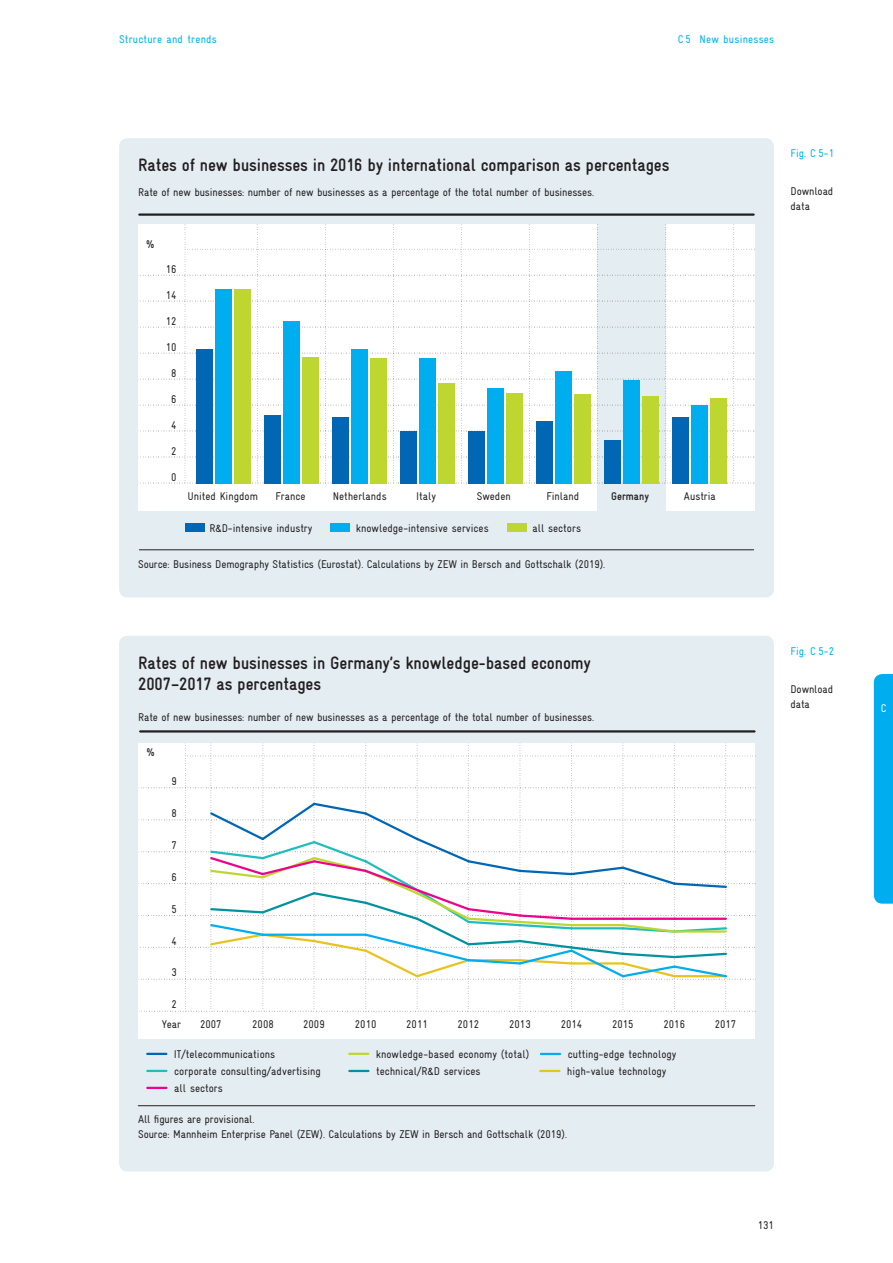
<style>
.page{position:relative;width:893px;height:1263px;background:#fff}
.page>*{position:absolute;margin:0;border:0;box-sizing:border-box;transform-origin:0 0}
.t1{font:700 condensed 18px/21.3px "Gravur";letter-spacing:-.005em;color:#231f20}
.t2{font:condensed 11.25px/14.9px "Gravur";letter-spacing:-.01em;color:#231f20}
.t3{font:condensed 11.25px "Gravur";letter-spacing:.02em;color:#00aeef}
.t4{font:700 condensed 11.25px "Gravur";color:#231f20}
.t5{font:condensed 11.25px "Gravur";color:#fff}
</style>
<div class="page">
<div style="left:874px;top:674px;width:19px;height:230px;background:#00aeef"></div>
<div style="left:119px;top:138px;width:655px;height:459px;background:#e4edf2;border-radius:9px"></div>
<hr style="left:139px;top:213px;width:615px;height:3px;background:#231f20">
<hr style="left:139px;top:549px;width:615px;height:1px;background:#231f20">
<div style="left:138px;top:225px;width:617px;height:286px;background:#fff"></div>
<div style="left:597px;top:225px;width:69px;height:286px;background:#e4edf2"></div>
<svg style="left:138px;top:227px;width:617px;height:257px"></svg>
<div style="left:196px;top:349px;width:17px;height:134px;background:#0166b3"></div>
<div style="left:215px;top:289px;width:17px;height:195px;background:#00aeef"></div>
<div style="left:234px;top:289px;width:17px;height:195px;background:#bed630"></div>
<div style="left:264px;top:415px;width:17px;height:69px;background:#0166b3"></div>
<div style="left:283px;top:321px;width:17px;height:162px;background:#00aeef"></div>
<div style="left:303px;top:357px;width:16px;height:127px;background:#bed630"></div>
<div style="left:332px;top:417px;width:17px;height:67px;background:#0166b3"></div>
<div style="left:351px;top:349px;width:17px;height:135px;background:#00aeef"></div>
<div style="left:370px;top:358px;width:17px;height:126px;background:#bed630"></div>
<div style="left:400px;top:431px;width:17px;height:53px;background:#0166b3"></div>
<div style="left:419px;top:358px;width:17px;height:126px;background:#00aeef"></div>
<div style="left:439px;top:383px;width:16px;height:101px;background:#bed630"></div>
<div style="left:468px;top:431px;width:17px;height:52px;background:#0166b3"></div>
<div style="left:487px;top:388px;width:17px;height:96px;background:#00aeef"></div>
<div style="left:507px;top:393px;width:16px;height:91px;background:#bed630"></div>
<div style="left:536px;top:421px;width:17px;height:63px;background:#0166b3"></div>
<div style="left:555px;top:371px;width:17px;height:112px;background:#00aeef"></div>
<div style="left:575px;top:394px;width:16px;height:90px;background:#bed630"></div>
<div style="left:604px;top:440px;width:17px;height:44px;background:#0166b3"></div>
<div style="left:623px;top:380px;width:17px;height:104px;background:#00aeef"></div>
<div style="left:643px;top:396px;width:16px;height:88px;background:#bed630"></div>
<div style="left:672px;top:417px;width:17px;height:67px;background:#0166b3"></div>
<div style="left:691px;top:405px;width:17px;height:79px;background:#00aeef"></div>
<div style="left:711px;top:398px;width:16px;height:86px;background:#bed630"></div>
<div style="left:185px;top:523px;width:19px;height:9px;background:#0166b3"></div>
<div style="left:331px;top:523px;width:19px;height:9px;background:#00aeef"></div>
<div style="left:507px;top:523px;width:20px;height:9px;background:#bed630"></div>
<div style="left:119px;top:636px;width:655px;height:535px;background:#e4edf2;border-radius:9px"></div>
<hr style="left:140px;top:730px;width:614px;height:2px;background:#231f20">
<hr style="left:138px;top:1105px;width:617px;height:1px;background:#231f20">
<div style="left:139px;top:743px;width:616px;height:296px;background:#fff"></div>
<svg style="left:139px;top:743px;width:616px;height:269px"></svg>
<hr style="left:571px;top:918px;width:52px;height:2px;background:#ed028c">
<hr style="left:623px;top:918px;width:51px;height:2px;background:#ed028c">
<hr style="left:674px;top:918px;width:52px;height:2px;background:#ed028c">
<svg style="left:147px;top:1070px;width:19px;height:2px"></svg>
<svg style="left:147px;top:1087px;width:19px;height:2px"></svg>
<svg style="left:147px;top:1053px;width:19px;height:2px"></svg>
<svg style="left:349px;top:1070px;width:19px;height:2px"></svg>
<svg style="left:541px;top:1053px;width:19px;height:2px"></svg>
<svg style="left:349px;top:1053px;width:19px;height:2px"></svg>
<svg style="left:540px;top:1070px;width:19px;height:2px"></svg>
<p class="t3" style="left:119px;top:33px;width:99px">Structure and trends</p>
<p class="t3" style="left:678px;top:33px;width:98px">C 5 New businesses</p>
<h1 class="t1" style="left:138px;top:155px;width:533px">Rates of new businesses in 2016 by international comparison as percentages</h1>
<p class="t2" style="left:138px;top:185px;width:457px">Rate of new businesses: number of new businesses as a percentage of the total number of businesses.</p>
<p class="t2" style="left:146px;top:237px;width:10px">%</p>
<p class="t2" style="left:166px;top:262px;width:15px">16</p>
<p class="t2" style="left:166px;top:287px;width:15px">14</p>
<p class="t2" style="left:166px;top:313px;width:15px">12</p>
<p class="t2" style="left:166px;top:339px;width:15px">10</p>
<p class="t2" style="left:171px;top:365px;width:10px">8</p>
<p class="t2" style="left:171px;top:391px;width:10px">6</p>
<p class="t2" style="left:171px;top:417px;width:10px">4</p>
<p class="t2" style="left:171px;top:443px;width:10px">2</p>
<p class="t2" style="left:171px;top:469px;width:10px">0</p>
<p class="t2" style="left:187px;top:489px;width:72px">United Kingdom</p>
<p class="t2" style="left:276px;top:489px;width:32px">France</p>
<p class="t2" style="left:333px;top:489px;width:55px">Netherlands</p>
<p class="t2" style="left:416px;top:489px;width:22px">Italy</p>
<p class="t2" style="left:477px;top:489px;width:36px">Sweden</p>
<p class="t2" style="left:546px;top:489px;width:34px">Finland</p>
<p class="t4" style="left:611px;top:490px;width:39px">Germany</p>
<p class="t2" style="left:684px;top:489px;width:34px">Austria</p>
<p class="t2" style="left:209px;top:521px;width:105px">R&amp;D-intensive industry</p>
<p class="t2" style="left:356px;top:521px;width:134px">knowledge-intensive services</p>
<p class="t2" style="left:532px;top:521px;width:50px">all sectors</p>
<p class="t2" style="left:138px;top:557px;width:468px">Source: Business Demography Statistics (Eurostat). Calculations by ZEW in Bersch and Gottschalk (2019).</p>
<h1 class="t1" style="left:138px;top:652px;width:454px">Rates of new businesses in Germany’s knowledge-based economy<br>2007–2017 as percentages</h1>
<p class="t2" style="left:138px;top:710px;width:457px">Rate of new businesses: number of new businesses as a percentage of the total number of businesses.</p>
<p class="t2" style="left:146px;top:745px;width:10px">%</p>
<p class="t2" style="left:171px;top:774px;width:5px">9</p>
<p class="t2" style="left:171px;top:806px;width:5px">8</p>
<p class="t2" style="left:171px;top:837px;width:5px">7</p>
<p class="t2" style="left:171px;top:869px;width:5px">6</p>
<p class="t2" style="left:171px;top:901px;width:5px">5</p>
<p class="t2" style="left:171px;top:933px;width:5px">4</p>
<p class="t2" style="left:171px;top:965px;width:5px">3</p>
<p class="t2" style="left:171px;top:997px;width:7px">2</p>
<p class="t2" style="left:162px;top:1017px;width:21px">Year</p>
<p class="t2" style="left:200px;top:1017px;width:21px">2007</p>
<p class="t2" style="left:252px;top:1017px;width:21px">2008</p>
<p class="t2" style="left:303px;top:1017px;width:21px">2009</p>
<p class="t2" style="left:355px;top:1017px;width:23px">2010</p>
<p class="t2" style="left:406px;top:1017px;width:23px">2011</p>
<p class="t2" style="left:458px;top:1017px;width:23px">2012</p>
<p class="t2" style="left:509px;top:1017px;width:21px">2013</p>
<p class="t2" style="left:561px;top:1017px;width:21px">2014</p>
<p class="t2" style="left:612px;top:1017px;width:21px">2015</p>
<p class="t2" style="left:663px;top:1017px;width:21px">2016</p>
<p class="t2" style="left:715px;top:1017px;width:21px">2017</p>
<p class="t2" style="left:174px;top:1047px;width:103px">IT/telecommunications</p>
<p class="t2" style="left:174px;top:1081px;width:50px">all sectors</p>
<p class="t2" style="left:174px;top:1064px;width:148px">corporate consulting/advertising</p>
<p class="t2" style="left:376px;top:1047px;width:155px">knowledge-based economy (total)</p>
<p class="t2" style="left:567px;top:1046px;width:111px;line-height:17px">cutting-edge technology high-value technology</p>
<p class="t2" style="left:376px;top:1064px;width:106px">technical/R&amp;D services</p>
<p class="t2" style="left:138px;top:1112px;width:430px">All figures are provisional.<br>Source: Mannheim Enterprise Panel (ZEW). Calculations by ZEW in Bersch and Gottschalk (2019).</p>
<p class="t3" style="left:791px;top:147px;width:45px">Fig. C 5-1</p>
<p class="t2" style="left:791px;top:184px;width:44px">Download data</p>
<p class="t3" style="left:791px;top:645px;width:45px">Fig. C 5-2</p>
<p class="t2" style="left:790px;top:682px;width:44px">Download data</p>
<p class="t2" style="left:758px;top:1218px;width:18px">131</p>
<p class="t5" style="left:881px;top:702px;width:7px">C</p>
</div>
